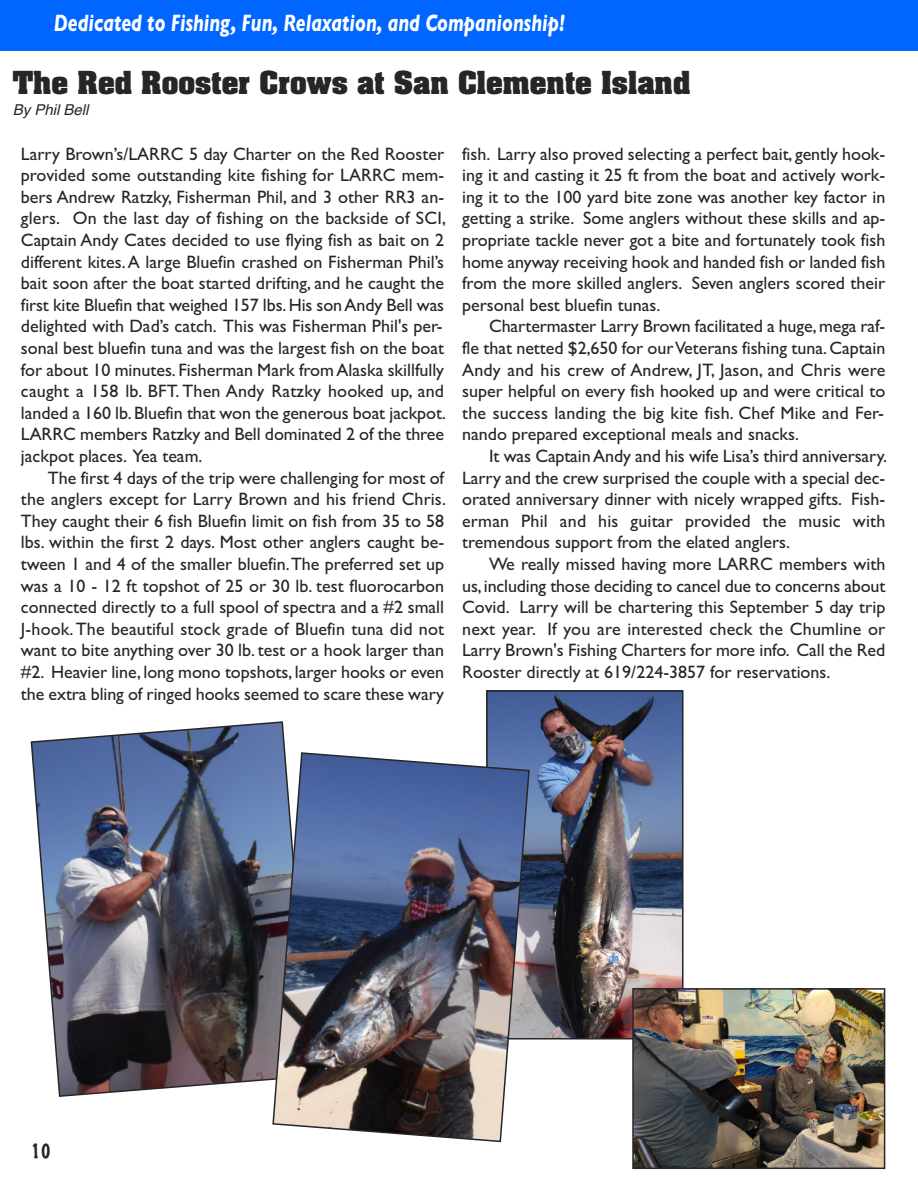
<style>
.page{position:relative;width:918px;height:1188px;background:#fff}
.page>*{position:absolute;margin:0;border:0;box-sizing:border-box;transform-origin:0 0}
.t1{font:700 27px "Aachen";color:#272526}
.t2{font:italic 700 24px "Gill Sans";color:#fff;scale:.75 1}
.t3{font:18px/21.6px "Gill Sans";color:#272526;text-align:justify}
.t4{font:100 18px "Marker Felt";color:#272526}
.t5{font:italic 15px "Helvetica";color:#272526}
</style>
<div class="page">
<div style="left:0;top:0;width:918px;height:51px;background:#06f"></div>
<img style="left:30px;top:721px;width:256px;height:376px">
<img style="left:489px;top:693px;width:192px;height:344px">
<div style="left:486px;top:690px;width:198px;height:350px;border:2px solid #272526"></div>
<img style="left:635px;top:991px;width:247px;height:175px">
<div style="left:632px;top:988px;width:253px;height:181px;border:2px solid #272526"></div>
<img style="left:272px;top:751px;width:259px;height:392px">
<h2 class="t2" style="left:54px;top:9px;width:683px">Dedicated to Fishing, Fun, Relaxation, and Companionship!</h2>
<h1 class="t1" style="left:13px;top:69px;width:679px">The Red Rooster Crows at San Clemente Island</h1>
<p class="t5" style="left:13px;top:101px;width:77px">By Phil Bell</p>
<p class="t3" style="left:21px;top:143px;width:426px;text-align:left">Larry Brown’s/LARRC 5 day Charter on the Red Rooster provided some outstanding kite fishing for LARRC mem&shy;bers Andrew Ratzky, Fisherman Phil, and 3 other RR3 an&shy;glers. On the last day of fishing on the backside of SCI, Captain Andy Cates decided to use flying fish as bait on 2 different kites.A large Bluefin crashed on Fisherman Phil’s bait soon after the boat started drifting, and he caught the first kite Bluefin that weighed 157 lbs.His sonAndy Bell was delighted with Dad’s catch. This was Fisherman Phil's per&shy;sonal best bluefin tuna and was the largest fish on the boat for about 10 minutes. Fisherman Mark fromAlaska skillfully caught a 158 lb. BFT. Then Andy Ratzky hooked up, and landed a 160 lb.Bluefin that won the generous boat jackpot.<br>LARRC members Ratzky and Bell dominated 2 of the three jackpot places. Yea team.</p>
<p class="t3" style="left:21px;top:467px;width:426px;text-indent:27px">The first 4 days of the trip were challenging for most of the anglers except for Larry Brown and his friend Chris.<br>They caught their 6 fish Bluefin limit on fish from 35 to 58 lbs. within the first 2 days. Most other anglers caught be&shy;tween 1 and 4 of the smaller bluefin.The preferred set up was a 10 - 12 ft topshot of 25 or 30 lb. test fluorocarbon connected directly to a full spool of spectra and a #2 small J-hook.The beautiful stock grade of Bluefin tuna did not want to bite anything over 30 lb.test or a hook larger than #2. Heavier line, long mono topshots, larger hooks or even the extra bling of ringed hooks seemed to scare these wary</p>
<p class="t3" style="left:462px;top:143px;width:425px">fish. Larry also proved selecting a perfect bait, gently hook&shy;ing it and casting it 25 ft from the boat and actively work&shy;ing it to the 100 yard bite zone was another key factor in getting a strike. Some anglers without these skills and ap&shy;propriate tackle never got a bite and fortunately took fish home anyway receiving hook and handed fish or landed fish from the more skilled anglers. Seven anglers scored their personal best bluefin tunas.</p>
<p class="t3" style="left:462px;top:315px;width:425px;text-indent:27px">Chartermaster Larry Brown facilitated a huge,mega raf&shy;fle that netted $2,650 for ourVeterans fishing tuna.Captain Andy and his crew of Andrew, JT, Jason, and Chris were super helpful on every fish hooked up and were critical to the success landing the big kite fish. Chef Mike and Fer&shy;nando prepared exceptional meals and snacks.</p>
<p class="t3" style="left:462px;top:445px;width:426px;text-indent:27px">It was CaptainAndy and his wife Lisa’s third anniversary.<br>Larry and the crew surprised the couple with a special dec&shy;orated anniversary dinner with nicely wrapped gifts. Fish&shy;erman Phil and his guitar provided the music with tremendous support from the elated anglers.</p>
<p class="t3" style="left:462px;top:553px;width:425px;text-indent:27px">We really missed having more LARRC members with us, including those deciding to cancel due to concerns about Covid. Larry will be chartering this September 5 day trip next year. If you are interested check the Chumline or Larry Brown's Fishing Charters for more info. Call the Red Rooster directly at 619/224-3857 for reservations.</p>
<p class="t4" style="left:31px;top:1136px;width:22px">10</p>
</div>
